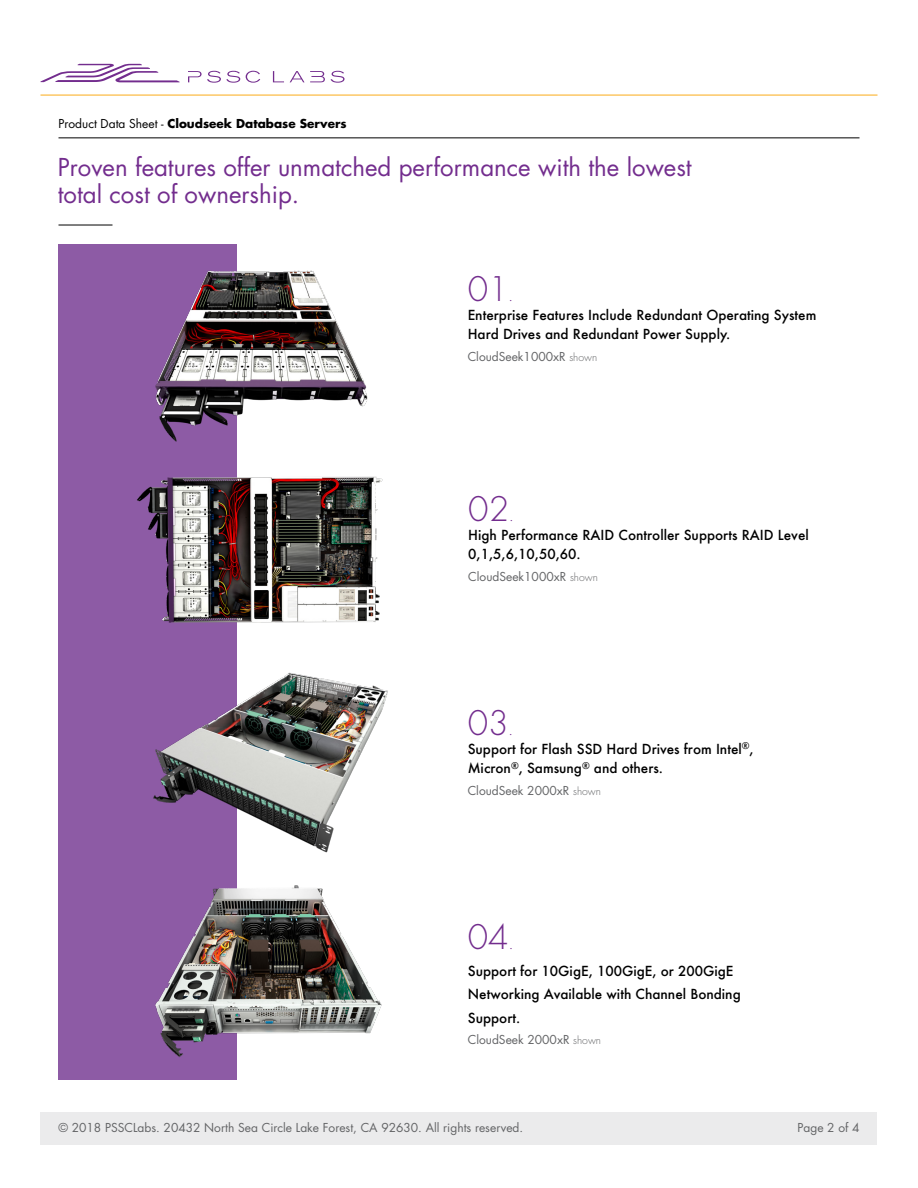
<style>
.page{position:relative;width:918px;height:1188px;background:#fff}
.page>*{position:absolute;margin:0;border:0;box-sizing:border-box;transform-origin:0 0}
.t1{font:300 33px "Futura Std";color:#732d8e}
.t2{font:24px/27px "Futura Std";color:#732d8e}
.t3{font:500 13.5px/19.5px "Futura";color:#000}
.t4{font:12px "Futura Std";color:#636466}
.t5{font:700 12px "Futura Std";color:#000}
.s1{font-weight:400}
.s2{font-size:15px}
.s3{font-weight:300;font-size:10.5px}
</style>
<div class="page">
<div style="left:58px;top:244px;width:178px;height:836px;background:#8d5ba5"></div>
<hr style="left:40px;top:95px;width:838px;height:1px;background:#fbab18">
<img style="left:155px;top:264px;width:213px;height:184px">
<img style="left:155px;top:878px;width:227px;height:193px">
<img style="left:137px;top:450px;width:246px;height:198px">
<img style="left:153px;top:666px;width:235px;height:195px">
<svg style="left:246px;top:71px;width:14px;height:12px"></svg>
<svg style="left:188px;top:71px;width:52px;height:12px"></svg>
<svg style="left:273px;top:71px;width:11px;height:11px"></svg>
<svg style="left:331px;top:71px;width:14px;height:12px"></svg>
<svg style="left:290px;top:71px;width:35px;height:11px"></svg>
<svg style="left:40px;top:64px;width:140px;height:18px"></svg>
<hr style="left:58px;top:137px;width:802px;height:1px;background:#000">
<div style="left:40px;top:1112px;width:838px;height:32px;background:#ebebec"></div>
<hr style="left:58px;top:225px;width:54px;height:1px;background:#000">
<p class="t5" style="left:58px;top:115px;width:290px"><span class="s1">Product Data Sheet -</span> Cloudseek Database Servers</p>
<h2 class="t2" style="left:58px;top:154px;width:635px">Proven features offer unmatched performance with the lowest total cost of ownership.</h2>
<h1 class="t1" style="left:468px;top:269px;width:47px">01<span class="s2">.</span></h1>
<p class="t3" style="left:468px;top:305px;width:350px">Enterprise Features Include Redundant Operating System<br>Hard Drives and Redundant Power Supply.</p>
<p class="t4" style="left:468px;top:349px;width:131px">CloudSeek1000xR <span class="s3">shown</span></p>
<h1 class="t1" style="left:468px;top:489px;width:47px">02<span class="s2">.</span></h1>
<p class="t3" style="left:468px;top:525px;width:342px">High Performance RAID Controller Supports RAID Level<br>0,1,5,6,10,50,60.</p>
<p class="t4" style="left:468px;top:569px;width:131px">CloudSeek1000xR <span class="s3">shown</span></p>
<h1 class="t1" style="left:468px;top:703px;width:47px">03<span class="s2">.</span></h1>
<p class="t3" style="left:468px;top:739px;width:288px">Support for Flash SSD Hard Drives from Intel<sup>®</sup>,<br>Micron<sup>®</sup>, Samsung<sup>®</sup> and others.</p>
<p class="t4" style="left:468px;top:783px;width:135px">CloudSeek 2000xR <span class="s3">shown</span></p>
<h1 class="t1" style="left:468px;top:917px;width:47px">04<span class="s2">.</span></h1>
<p class="t3" style="left:468px;top:959px;width:274px;line-height:23.2px">Support for 10GigE, 100GigE, or 200GigE<br>Networking Available with Channel Bonding<br>Support.</p>
<p class="t4" style="left:468px;top:1032px;width:135px">CloudSeek 2000xR <span class="s3">shown</span></p>
<p class="t4" style="left:58px;top:1120px;width:466px">© 2018 PSSCLabs. 20432 North Sea Circle Lake Forest, CA 92630. All rights reserved.</p>
<p class="t4" style="left:797px;top:1120px;width:64px">Page 2 of 4</p>
</div>
